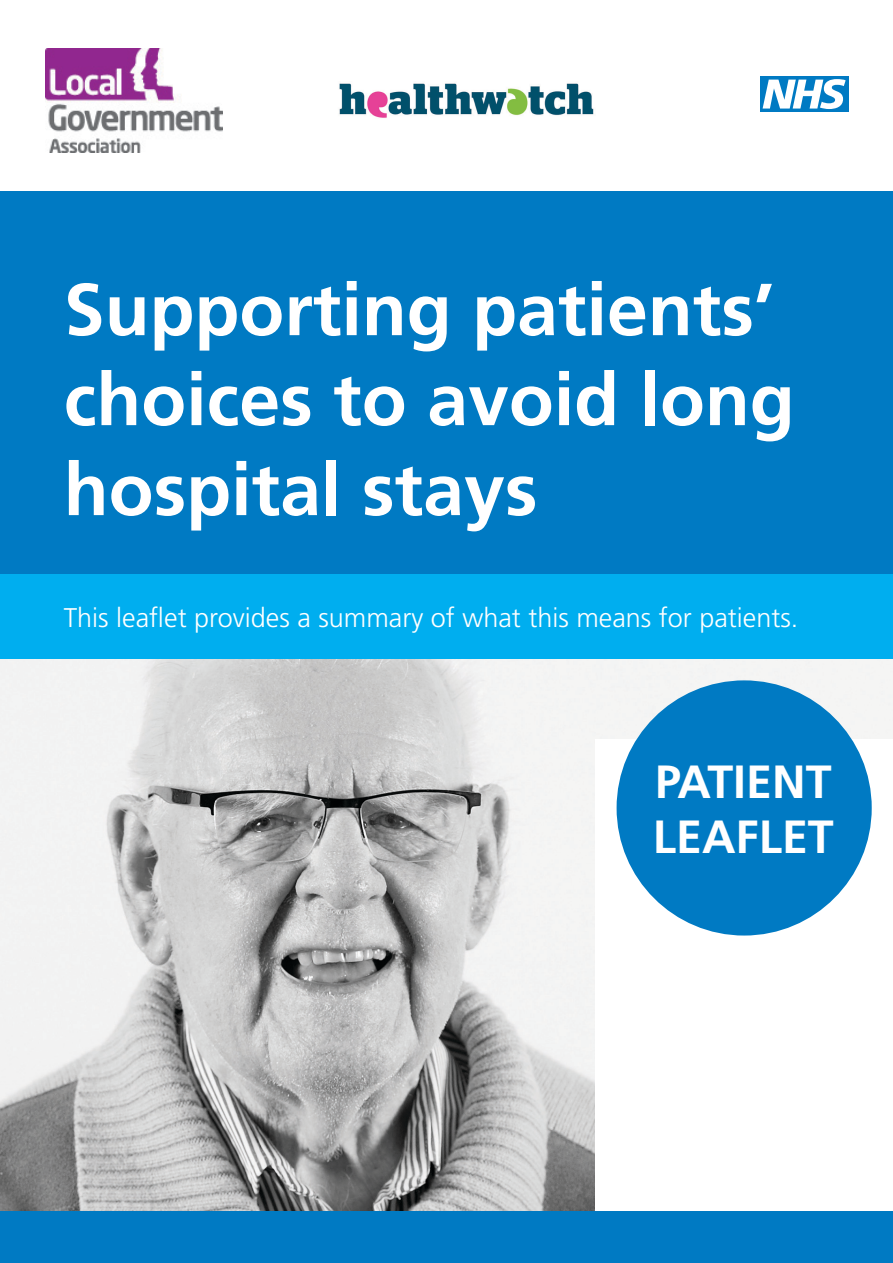
<style>
.page{position:relative;width:893px;height:1263px;background:#fff}
.page>*{position:absolute;margin:0;border:0;box-sizing:border-box;transform-origin:0 0}
.t1{font:700 73.5px/90px "Frutiger";color:#fff}
.t2{font:700 46.5px/55.8px "Frutiger";color:#fff}
.t3{font:300 27px "Frutiger";color:#fff}
</style>
<div class="page">
<div style="left:0;top:191px;width:893px;height:383px;background:#007ac3"></div>
<div style="left:0;top:574px;width:893px;height:85px;background:#00aeef"></div>
<img style="left:0;top:659px;width:893px;height:553px">
<div style="left:595px;top:740px;width:298px;height:472px;background:#fff"></div>
<div style="left:0;top:1212px;width:893px;height:51px;background:#007ac3"></div>
<div style="left:617px;top:680px;width:255px;height:255px;background:#007ac3;border-radius:50%"></div>
<img style="left:45px;top:48px;width:177px;height:104px">
<img style="left:339px;top:83px;width:255px;height:35px">
<div style="left:760px;top:76px;width:89px;height:36px;background:#007ac3"></div>
<svg style="left:763px;top:79px;width:83px;height:30px"></svg>
<p class="t1" style="left:64px;top:265px;width:732px">Supporting patients’ choices to avoid long hospital stays</p>
<p class="t3" style="left:64px;top:602px;width:736px">This leaflet provides a summary of what this means for patients.</p>
<p class="t2" style="left:653px;top:754px;width:182px">PATIENT<br>LEAFLET</p>
</div>
